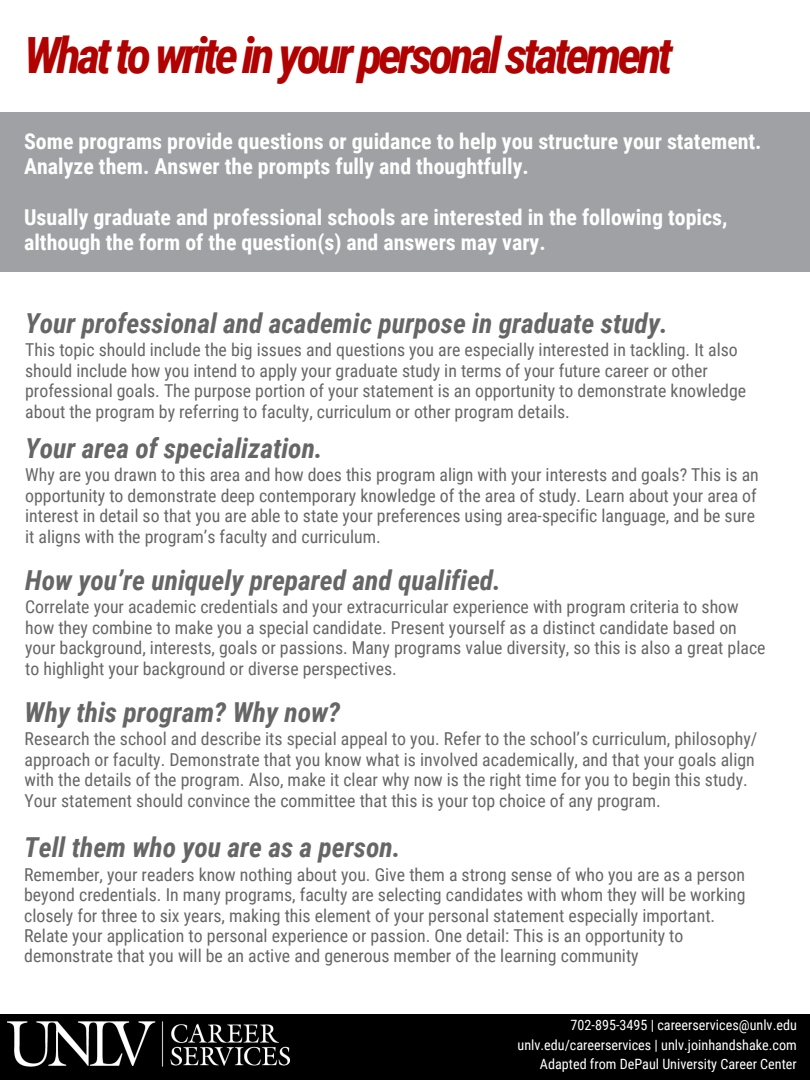
<style>
.page{position:relative;width:810px;height:1080px;background:#fff}
.page>*{position:absolute;margin:0;border:0;box-sizing:border-box;transform-origin:0 0}
.t1{font:italic 700 50px "Roboto Condensed";letter-spacing:-.075em;color:#b10202}
.t2{font:italic 700 27.5px "Roboto Condensed";color:#666}
.t3{font:700 21.88px/25.4px "Roboto Condensed";color:#fff}
.t4{font:17.81px/20.4px "Roboto Condensed";color:#666}
.t5{font:14.12px/19.8px "Roboto Condensed";color:#fff;text-align:right}
</style>
<div class="page">
<div style="left:0;top:1014px;width:810px;height:66px;background:#000"></div>
<img style="left:7px;top:1022px;width:282px;height:44px">
<div style="left:0;top:112px;width:810px;height:160px;background:#9fa1a4"></div>
<h1 class="t1" style="left:24px;top:27px;width:650px">Whattowriteinyourpersonalstatement</h1>
<p class="t3" style="left:24px;top:129px;width:739px">Some programs provide questions or guidance to help you structure your statement.<br>Analyze them. Answer the prompts fully and thoughtfully.</p>
<p class="t3" style="left:24px;top:205px;width:705px">Usually graduate and professional schools are interested in the following topics, although the form of the question(s) and answers may vary.</p>
<h2 class="t2" style="left:25px;top:307px;width:644px">Your professional and academic purpose in graduate study.</h2>
<p class="t4" style="left:25px;top:340px;width:722px">This topic should include the big issues and questions you are especially interested in tackling. It also should include how you intend to apply your graduate study in terms of your future career or other professional goals. The purpose portion of your statement is an opportunity to demonstrate knowledge about the program by referring to faculty, curriculum or other program details.</p>
<h2 class="t2" style="left:25px;top:432px;width:299px">Your area of specialization.</h2>
<p class="t4" style="left:25px;top:465px;width:735px">Why are you drawn to this area and how does this program align with your interests and goals? This is an opportunity to demonstrate deep contemporary knowledge of the area of study. Learn about your area of interest in detail so that you are able to state your preferences using area-specific language, and be sure it aligns with the program’s faculty and curriculum.</p>
<h2 class="t2" style="left:25px;top:564px;width:477px">How you’re uniquely prepared and qualified.</h2>
<p class="t4" style="left:25px;top:597px;width:742px">Correlate your academic credentials and your extracurricular experience with program criteria to show how they combine to make you a special candidate. Present yourself as a distinct candidate based on your background, interests, goals or passions. Many programs value diversity, so this is also a great place to highlight your background or diverse perspectives.</p>
<h2 class="t2" style="left:25px;top:696px;width:317px">Why this program? Why now?</h2>
<p class="t4" style="left:25px;top:729px;width:734px">Research the school and describe its special appeal to you. Refer to the school’s curriculum, philosophy/ approach or faculty. Demonstrate that you know what is involved academically, and that your goals align with the details of the program. Also, make it clear why now is the right time for you to begin this study.<br>Your statement should convince the committee that this is your top choice of any program.</p>
<h2 class="t2" style="left:24px;top:832px;width:378px">Tell them who you are as a person.</h2>
<p class="t4" style="left:24px;top:864px;width:723px">Remember, your readers know nothing about you. Give them a strong sense of who you are as a person beyond credentials. In many programs, faculty are selecting candidates with whom they will be working closely for three to six years, making this element of your personal statement especially important.<br>Relate your application to personal experience or passion. One detail: This is an opportunity to demonstrate that you will be an active and generous member of the learning community</p>
<p class="t5" style="left:518px;top:1015px;width:281px">702-895-3495 | careerservices@unlv.edu unlv.edu/careerservices | unlv.joinhandshake.com<br>Adapted from DePaul University Career Center</p>
</div>
